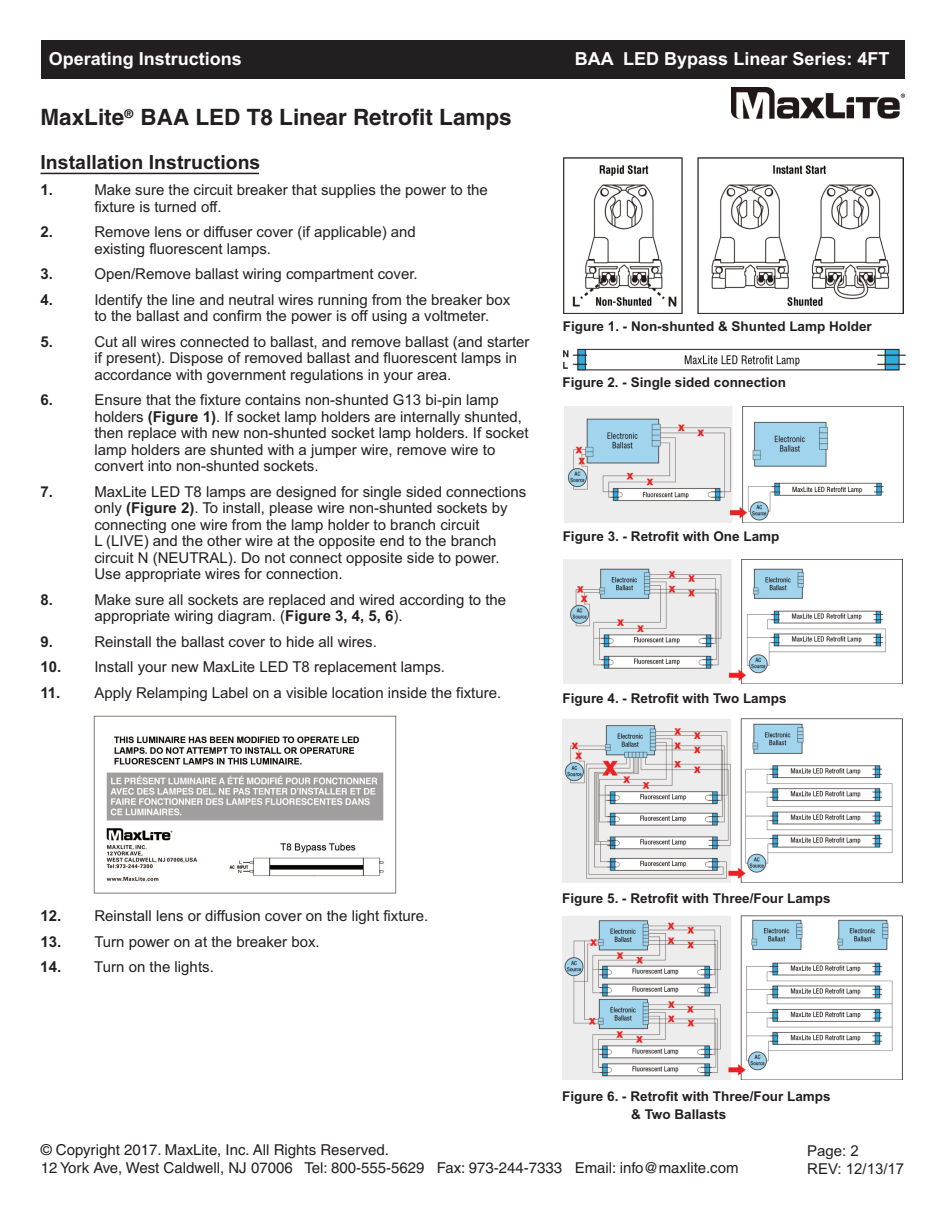
<style>
.page{position:relative;width:945px;height:1215px;background:#fff}
.page>*{position:absolute;margin:0;border:0;box-sizing:border-box;transform-origin:0 0}
.t1{font:700 22.5px "Helvetica";color:#231f20}
.t2{font:700 19.5px "Arial";letter-spacing:-.005em;color:#231f20}
.t3{font:700 18px "Arial";color:#fff}
.t4{font:15px/16.5px "Arial";color:#231f20}
.t5{font:15px/18px "Helvetica";color:#231f20}
.t6{font:700 15px "Arial";color:#231f20}
.t7{font:700 13.5px/18px "Arial";color:#231f20}
.t8{font:700 12px "Helvetica";color:#231f20}
.s1{font-weight:700}
</style>
<div class="page">
<hr style="left:41px;top:173px;width:218px;height:1px;background:#231f20">
<img style="left:564px;top:157px;width:340px;height:157px">
<img style="left:563px;top:348px;width:343px;height:23px">
<img style="left:564px;top:407px;width:339px;height:115px">
<img style="left:563px;top:559px;width:339px;height:125px">
<img style="left:563px;top:718px;width:339px;height:164px">
<img style="left:563px;top:916px;width:339px;height:164px">
<img style="left:94px;top:715px;width:303px;height:179px">
<div style="left:41px;top:40px;width:864px;height:39px;background:#231f20"></div>
<img style="left:732px;top:87px;width:173px;height:32px">
<p class="t3" style="left:49px;top:48px;width:195px">Operating Instructions</p>
<p class="t3" style="left:575px;top:48px;width:316px">BAA LED Bypass Linear Series: 4FT</p>
<h1 class="t1" style="left:40px;top:109px;width:473px">MaxLite BAA LED T8 Linear Retrofit Lamps</h1>
<p class="t8" style="left:125px;top:110px;width:10px">®</p>
<h2 class="t2" style="left:41px;top:151px;width:221px">Installation Instructions</h2>
<p class="t6" style="left:40px;top:181px;width:14px">1.</p>
<p class="t4" style="left:94px;top:182px;width:395px">Make sure the circuit breaker that supplies the power to the fixture is turned off.</p>
<p class="t6" style="left:40px;top:223px;width:14px">2.</p>
<p class="t4" style="left:94px;top:224px;width:323px">Remove lens or diffuser cover (if applicable) and existing fluorescent lamps.</p>
<p class="t6" style="left:40px;top:265px;width:14px">3.</p>
<p class="t4" style="left:94px;top:266px;width:325px">Open/Remove ballast wiring compartment cover.</p>
<p class="t6" style="left:40px;top:291px;width:14px">4.</p>
<p class="t4" style="left:94px;top:291px;width:418px">Identify the line and neutral wires running from the breaker box to the ballast and confirm the power is off using a voltmeter.</p>
<p class="t6" style="left:40px;top:333px;width:14px">5.</p>
<p class="t4" style="left:94px;top:333px;width:437px">Cut all wires connected to ballast, and remove ballast (and starter if present). Dispose of removed ballast and fluorescent lamps in accordance with government regulations in your area.</p>
<p class="t6" style="left:40px;top:391px;width:14px">6.</p>
<p class="t4" style="left:94px;top:392px;width:436px">Ensure that the fixture contains non-shunted G13 bi-pin lamp holders <span class="s1">(Figure 1)</span>. If socket lamp holders are internally shunted, then replace with new non-shunted socket lamp holders. If socket lamp holders are shunted with a jumper wire, remove wire to convert into non-shunted sockets.</p>
<p class="t6" style="left:40px;top:483px;width:14px">7.</p>
<p class="t4" style="left:94px;top:483px;width:433px">MaxLite LED T8 lamps are designed for single sided connections only <span class="s1">(Figure 2)</span>. To install, please wire non-shunted sockets by connecting one wire from the lamp holder to branch circuit<br>L (LIVE) and the other wire at the opposite end to the branch circuit N (NEUTRAL). Do not connect opposite side to power.<br>Use appropriate wires for connection.</p>
<p class="t6" style="left:40px;top:591px;width:14px">8.</p>
<p class="t4" style="left:94px;top:591px;width:413px">Make sure all sockets are replaced and wired according to the appropriate wiring diagram. (<span class="s1">Figure 3, 4, 5, 6</span>).</p>
<p class="t6" style="left:40px;top:633px;width:14px">9.</p>
<p class="t4" style="left:94px;top:633px;width:284px">Reinstall the ballast cover to hide all wires.</p>
<p class="t4" style="left:40px;top:659px;width:406px"><span class="s1">10.</span> Install your new MaxLite LED T8 replacement lamps.</p>
<p class="t4" style="left:40px;top:684px;width:462px"><span class="s1">11.</span> Apply Relamping Label on a visible location inside the fixture.</p>
<p class="t7" style="left:563px;top:317px;width:310px">Figure 1. - Non-shunted &amp; Shunted Lamp Holder</p>
<p class="t7" style="left:562px;top:373px;width:225px">Figure 2. - Single sided connection</p>
<p class="t7" style="left:563px;top:528px;width:218px">Figure 3. - Retrofit with One Lamp</p>
<p class="t7" style="left:563px;top:689px;width:226px">Figure 4. - Retrofit with Two Lamps</p>
<p class="t4" style="left:40px;top:908px;width:390px"><span class="s1">12.</span> Reinstall lens or diffusion cover on the light fixture.</p>
<p class="t4" style="left:40px;top:933px;width:281px"><span class="s1">13.</span> Turn power on at the breaker box.</p>
<p class="t4" style="left:40px;top:959px;width:175px"><span class="s1">14.</span> Turn on the lights.</p>
<p class="t7" style="left:562px;top:889px;width:270px">Figure 5. - Retrofit with Three/Four Lamps</p>
<p class="t7" style="left:631px;top:1088px;width:201px;text-indent:-69px">Figure 6. - Retrofit with Three/Four Lamps &amp; Two Ballasts</p>
<p class="t5" style="left:41px;top:1142px;width:699px">© Copyright 2017. MaxLite, Inc. All Rights Reserved.<br>12 York Ave, West Caldwell, NJ 07006 Tel: 800-555-5629 Fax: 973-244-7333 Email: info@maxlite.com</p>
<p class="t4" style="left:807px;top:1142px;width:99px;line-height:18px">Page: 2<br>REV: 12/13/17</p>
</div>
